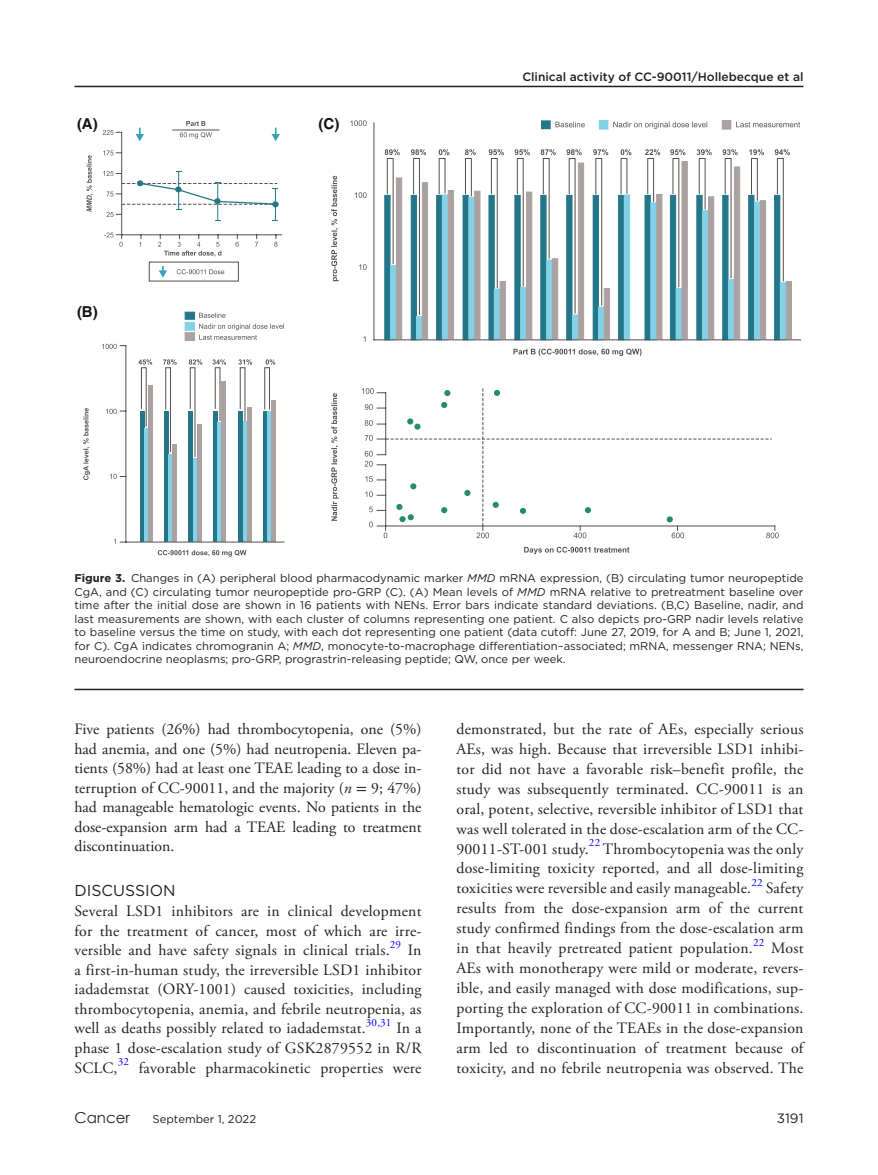
<style>
.page{position:relative;width:878px;height:1175px;background:#fff}
.page>*{position:absolute;margin:0;border:0;box-sizing:border-box;transform-origin:0 0}
.t1{font:15.75px/20px "Adobe Garamond Pro";letter-spacing:.015em;color:#231f20;text-align:justify}
.t2{font:15.75px "Gotham";color:#231f20}
.t3{font:700 15px "Helvetica";color:#111212}
.t4{font:15px "Century Gothic";color:#231f20}
.t5{font:13.5px "Gotham";color:#231f20}
.t6{font:500 12px "Gotham";color:#231f20}
.t7{font:11.25px/13.5px "Gotham";color:#231f20;text-align:justify}
.s1{font-weight:700}
.s2{font-style:italic}
.s3{font-family:"STIX"}
</style>
<div class="page">
<hr style="left:74px;top:86px;width:729px;height:1px;background:#231f20">
<hr style="left:74px;top:688px;width:729px;height:2px;background:#231f20">
<svg style="left:177px;top:269px;width:47px;height:5px"></svg>
<svg style="left:180px;top:132px;width:32px;height:7px"></svg>
<svg style="left:186px;top:121px;width:19px;height:5px"></svg>
<svg style="left:86px;top:155px;width:7px;height:57px"></svg>
<hr style="left:173px;top:130px;width:46px;height:1px;background:#564e4d">
<svg style="left:135px;top:128px;width:9px;height:13px"></svg>
<svg style="left:159px;top:267px;width:8px;height:11px"></svg>
<svg style="left:271px;top:128px;width:9px;height:13px"></svg>
<hr style="left:121px;top:132px;width:1px;height:103px;background:#564e4d">
<hr style="left:122px;top:234px;width:159px;height:1px;background:#564e4d">
<svg style="left:103px;top:130px;width:18px;height:5px"></svg>
<svg style="left:103px;top:150px;width:18px;height:5px"></svg>
<svg style="left:235px;top:235px;width:42px;height:12px"></svg>
<svg style="left:104px;top:232px;width:19px;height:15px"></svg>
<svg style="left:139px;top:235px;width:82px;height:22px"></svg>
<svg style="left:103px;top:171px;width:175px;height:50px"></svg>
<svg style="left:83px;top:408px;width:7px;height:72px"></svg>
<svg style="left:158px;top:550px;width:88px;height:6px"></svg>
<hr style="left:140px;top:411px;width:4px;height:131px;background:#237788">
<hr style="left:144px;top:428px;width:4px;height:114px;background:#82d1e7">
<div style="left:148px;top:385px;width:5px;height:157px;background:#aba1a0"></div>
<hr style="left:164px;top:411px;width:4px;height:131px;background:#237788">
<hr style="left:168px;top:454px;width:4px;height:88px;background:#82d1e7">
<div style="left:172px;top:444px;width:5px;height:98px;background:#aba1a0"></div>
<hr style="left:189px;top:411px;width:4px;height:131px;background:#237788">
<hr style="left:193px;top:459px;width:4px;height:83px;background:#82d1e7">
<hr style="left:197px;top:424px;width:4px;height:118px;background:#aba1a0">
<hr style="left:213px;top:411px;width:4px;height:131px;background:#237788">
<div style="left:217px;top:422px;width:5px;height:120px;background:#82d1e7"></div>
<div style="left:221px;top:382px;width:5px;height:160px;background:#aba1a0"></div>
<hr style="left:239px;top:411px;width:4px;height:131px;background:#237788">
<hr style="left:243px;top:422px;width:4px;height:120px;background:#82d1e7">
<hr style="left:247px;top:407px;width:4px;height:135px;background:#aba1a0">
<hr style="left:263px;top:411px;width:4px;height:131px;background:#237788">
<div style="left:267px;top:411px;width:5px;height:131px;background:#82d1e7"></div>
<hr style="left:271px;top:400px;width:4px;height:142px;background:#aba1a0">
<svg style="left:102px;top:344px;width:24px;height:5px"></svg>
<svg style="left:106px;top:409px;width:19px;height:5px"></svg>
<svg style="left:110px;top:474px;width:15px;height:5px"></svg>
<svg style="left:114px;top:538px;width:12px;height:6px"></svg>
<hr style="left:126px;top:541px;width:158px;height:1px;background:#564e4d">
<hr style="left:125px;top:346px;width:1px;height:196px;background:#564e4d">
<svg style="left:138px;top:359px;width:137px;height:98px"></svg>
<svg style="left:199px;top:313px;width:26px;height:5px"></svg>
<svg style="left:199px;top:324px;width:85px;height:16px"></svg>
<div style="left:185px;top:332px;width:10px;height:9px;background:#aba1a0;border:1px solid #aba1a0"></div>
<div style="left:185px;top:312px;width:10px;height:8px;background:#237788;border:1px solid #237788"></div>
<div style="left:185px;top:322px;width:10px;height:8px;background:#82d1e7"></div>
<svg style="left:331px;top:176px;width:7px;height:105px"></svg>
<svg style="left:513px;top:348px;width:128px;height:8px"></svg>
<svg style="left:350px;top:120px;width:16px;height:6px"></svg>
<svg style="left:354px;top:192px;width:12px;height:6px"></svg>
<svg style="left:359px;top:264px;width:7px;height:6px"></svg>
<svg style="left:555px;top:122px;width:29px;height:5px"></svg>
<svg style="left:613px;top:122px;width:94px;height:7px"></svg>
<svg style="left:736px;top:122px;width:63px;height:5px"></svg>
<svg style="left:384px;top:149px;width:15px;height:6px"></svg>
<svg style="left:411px;top:149px;width:15px;height:6px"></svg>
<svg style="left:438px;top:149px;width:11px;height:6px"></svg>
<svg style="left:465px;top:149px;width:10px;height:6px"></svg>
<svg style="left:488px;top:149px;width:15px;height:6px"></svg>
<svg style="left:514px;top:149px;width:15px;height:6px"></svg>
<svg style="left:540px;top:149px;width:15px;height:6px"></svg>
<svg style="left:566px;top:149px;width:15px;height:6px"></svg>
<svg style="left:593px;top:149px;width:15px;height:6px"></svg>
<svg style="left:620px;top:149px;width:11px;height:6px"></svg>
<svg style="left:645px;top:149px;width:15px;height:6px"></svg>
<svg style="left:670px;top:149px;width:15px;height:6px"></svg>
<svg style="left:696px;top:149px;width:15px;height:6px"></svg>
<svg style="left:722px;top:149px;width:41px;height:6px"></svg>
<svg style="left:774px;top:149px;width:15px;height:6px"></svg>
<svg style="left:331px;top:393px;width:7px;height:128px"></svg>
<svg style="left:524px;top:547px;width:105px;height:7px"></svg>
<svg style="left:396px;top:161px;width:395px;height:178px"></svg>
<div style="left:722px;top:120px;width:8px;height:9px;background:#aba1a0"></div>
<div style="left:721px;top:120px;width:10px;height:10px;border:1px solid #aba1a0"></div>
<div style="left:541px;top:121px;width:9px;height:8px;background:#237788"></div>
<div style="left:541px;top:120px;width:9px;height:9px;border:1px solid #237788"></div>
<div style="left:599px;top:120px;width:8px;height:9px;background:#82d1e7"></div>
<div style="left:598px;top:120px;width:10px;height:10px;border:1px solid #82d1e7"></div>
<hr style="left:374px;top:339px;width:426px;height:1px;background:#564e4d">
<hr style="left:373px;top:123px;width:1px;height:217px;background:#564e4d">
<svg style="left:386px;top:158px;width:397px;height:157px"></svg>
<svg style="left:362px;top:388px;width:416px;height:150px"></svg>
<p class="t3" style="left:77px;top:115px;width:22px">(A)</p>
<p class="t3" style="left:77px;top:302px;width:22px">(B)</p>
<p class="t3" style="left:318px;top:115px;width:22px">(C)</p>
<p class="t6" style="left:522px;top:70px;width:282px">Clinical activity of CC-90011/Hollebecque et al</p>
<p class="t7" style="left:74px;top:571px;width:730px"><span class="s1">Figure 3.</span> Changes in (A) peripheral blood pharmacodynamic marker <span class="s2">MMD</span> mRNA expression, (B) circulating tumor neuropeptide CgA, and (C) circulating tumor neuropeptide pro-GRP (C). (A) Mean levels of <span class="s2">MMD</span> mRNA relative to pretreatment baseline over time after the initial dose are shown in 16 patients with NENs. Error bars indicate standard deviations. (B,C) Baseline, nadir, and last measurements are shown, with each cluster of columns representing one patient. C also depicts pro-GRP nadir levels relative to baseline versus the time on study, with each dot representing one patient (data cutoff: June 27, 2019, for A and B; June 1, 2021, for C). CgA indicates chromogranin A; <span class="s2">MMD</span>, monocyte-to-macrophage differentiation–associated; mRNA, messenger RNA; NENs, neuroendocrine neoplasms; pro-GRP, prograstrin-releasing peptide; QW, once per week.</p>
<p class="t1" style="left:74px;top:719px;width:348px;line-height:19.5px">Five patients (26%) had thrombocytopenia, one (5%) had anemia, and one (5%) had neutropenia. Eleven pa&shy;tients (58%) had at least one TEAE leading to a dose in&shy;terruption of CC-90011, and the majority (<span class="s2">n</span> <span class="s3">=</span> 9; 47%) had manageable hematologic events. No patients in the dose-expansion arm had a TEAE leading to treatment discontinuation.</p>
<p class="t2" style="left:74px;top:882px;width:102px">DISCUSSION</p>
<p class="t1" style="left:74px;top:901px;width:348px;line-height:19.5px">Several LSD1 inhibitors are in clinical development for the treatment of cancer, most of which are irre&shy;versible and have safety signals in clinical trials.<sup>29</sup> In a first-in-human study, the irreversible LSD1 inhibitor iadademstat (ORY-1001) caused toxicities, including thrombocytopenia, anemia, and febrile neutropenia, as well as deaths possibly related to iadademstat.<sup>30,31</sup> In a phase 1 dose-escalation study of GSK2879552 in R/R SCLC,<sup>32</sup> favorable pharmacokinetic properties were</p>
<p class="t1" style="left:456px;top:719px;width:348px">demonstrated, but the rate of AEs, especially serious AEs, was high. Because that irreversible LSD1 inhibi&shy;tor did not have a favorable risk–benefit profile, the study was subsequently terminated. CC-90011 is an oral, potent, selective, reversible inhibitor of LSD1 that was well tolerated in the dose-escalation arm of the CC-90011-ST-001 study.<sup>22</sup> Thrombocytopenia was the only dose-limiting toxicity reported, and all dose-limiting toxicities were reversible and easily manageable.<sup>22</sup> Safety results from the dose-expansion arm of the current study confirmed findings from the dose-escalation arm in that heavily pretreated patient population.<sup>22</sup> Most AEs with monotherapy were mild or moderate, revers&shy;ible, and easily managed with dose modifications, sup&shy;porting the exploration of CC-90011 in combinations.<br>Importantly, none of the TEAEs in the dose-expansion arm led to discontinuation of treatment because of toxicity, and no febrile neutropenia was observed. The</p>
<p class="t4" style="left:74px;top:1107px;width:57px">Cancer</p>
<p class="t7" style="left:152px;top:1112px;width:105px">September 1, 2022</p>
<p class="t5" style="left:776px;top:1110px;width:28px">3191</p>
</div>
